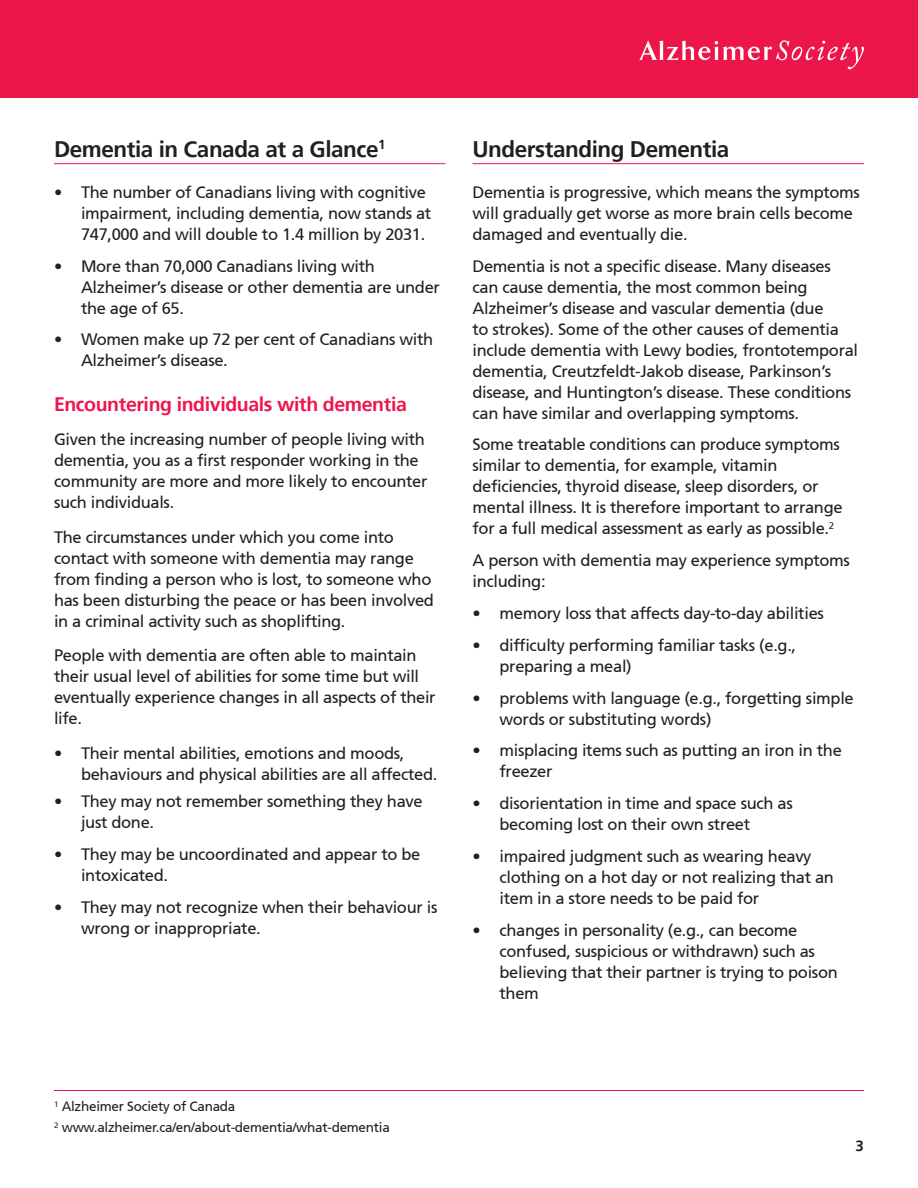
<style>
.page{position:relative;width:918px;height:1188px;background:#fff}
.page>*{position:absolute;margin:0;border:0;box-sizing:border-box;transform-origin:0 0}
.t1{font:700 22.5px "Frutiger 65";letter-spacing:-.02em;color:#231f20}
.t2{font:700 19.5px "Frutiger 65";letter-spacing:-.02em;color:#ed164b}
.t3{font:16.5px/21px "Frutiger 55 Roman";letter-spacing:-.02em;color:#231f20}
.t4{font:700 15px "Frutiger 65";color:#231f20}
.t5{font:13.5px "Frutiger 55 Roman";letter-spacing:-.02em;color:#231f20}
</style>
<div class="page">
<div style="left:0;top:0;width:918px;height:97px;background:#ed164b"></div>
<svg style="left:639px;top:40px;width:225px;height:29px"></svg>
<hr style="left:54px;top:163px;width:392px;height:1px;background:#ed164b">
<hr style="left:472px;top:163px;width:392px;height:1px;background:#ed164b">
<hr style="left:54px;top:1090px;width:810px;height:1px;background:#ed164b">
<p class="t1" style="left:54px;top:136px;width:333px">Dementia in Canada at a Glance<sup>1</sup></p>
<p class="t3" style="left:81px;top:182px;width:352px;text-indent:-27px">• The number of Canadians living with cognitive impairment, including dementia, now stands at<br>747,000 and will double to 1.4 million by 2031.</p>
<p class="t3" style="left:81px;top:255px;width:360px;text-indent:-27px">• More than 70,000 Canadians living with<br>Alzheimer’s disease or other dementia are under the age of 65.</p>
<p class="t3" style="left:81px;top:329px;width:354px;text-indent:-27px">• Women make up 72 per cent of Canadians with<br>Alzheimer’s disease.</p>
<p class="t2" style="left:54px;top:392px;width:354px">Encountering individuals with dementia</p>
<p class="t3" style="left:54px;top:429px;width:375px">Given the increasing number of people living with dementia, you as a first responder working in the community are more and more likely to encounter such individuals.</p>
<p class="t3" style="left:54px;top:527px;width:381px">The circumstances under which you come into contact with someone with dementia may range from finding a person who is lost, to someone who has been disturbing the peace or has been involved in a criminal activity such as shoplifting.</p>
<p class="t3" style="left:54px;top:645px;width:383px">People with dementia are often able to maintain their usual level of abilities for some time but will eventually experience changes in all aspects of their life.</p>
<p class="t3" style="left:81px;top:743px;width:358px;text-indent:-27px">• Their mental abilities, emotions and moods, behaviours and physical abilities are all affected.</p>
<p class="t3" style="left:81px;top:791px;width:343px;text-indent:-27px">• They may not remember something they have just done.</p>
<p class="t3" style="left:81px;top:844px;width:341px;text-indent:-27px">• They may be uncoordinated and appear to be intoxicated.</p>
<p class="t3" style="left:81px;top:897px;width:358px;text-indent:-27px">• They may not recognize when their behaviour is wrong or inappropriate.</p>
<p class="t1" style="left:472px;top:136px;width:258px">Understanding Dementia</p>
<p class="t3" style="left:472px;top:182px;width:389px">Dementia is progressive, which means the symptoms will gradually get worse as more brain cells become damaged and eventually die.</p>
<p class="t3" style="left:472px;top:255px;width:387px">Dementia is not a specific disease. Many diseases can cause dementia, the most common being Alzheimer’s disease and vascular dementia (due<br>to strokes). Some of the other causes of dementia include dementia with Lewy bodies, frontotemporal dementia, Creutzfeldt-Jakob disease, Parkinson’s disease, and Huntington’s disease. These conditions can have similar and overlapping symptoms.</p>
<p class="t3" style="left:472px;top:434px;width:372px">Some treatable conditions can produce symptoms similar to dementia, for example, vitamin deficiencies, thyroid disease, sleep disorders, or mental illness. It is therefore important to arrange for a full medical assessment as early as possible.<sup>2</sup></p>
<p class="t3" style="left:472px;top:550px;width:379px">A person with dementia may experience symptoms including:</p>
<p class="t3" style="left:472px;top:603px;width:353px">• memory loss that affects day-to-day abilities</p>
<p class="t3" style="left:500px;top:635px;width:298px;text-indent:-27px">• difficulty performing familiar tasks (e.g., preparing a meal)</p>
<p class="t3" style="left:500px;top:687px;width:356px;text-indent:-27px">• problems with language (e.g., forgetting simple words or substituting words)</p>
<p class="t3" style="left:500px;top:740px;width:344px;text-indent:-27px">• misplacing items such as putting an iron in the freezer</p>
<p class="t3" style="left:500px;top:793px;width:295px;text-indent:-27px">• disorientation in time and space such as becoming lost on their own street</p>
<p class="t3" style="left:500px;top:846px;width:336px;text-indent:-27px">• impaired judgment such as wearing heavy clothing on a hot day or not realizing that an item in a store needs to be paid for</p>
<p class="t3" style="left:500px;top:920px;width:340px;text-indent:-27px">• changes in personality (e.g., can become confused, suspicious or withdrawn) such as believing that their partner is trying to poison them</p>
<p class="t5" style="left:54px;top:1099px;width:183px"><sup>1</sup> Alzheimer Society of Canada</p>
<p class="t5" style="left:54px;top:1120px;width:337px"><sup>2</sup> www.alzheimer.ca/en/about-dementia/what-dementia</p>
<p class="t4" style="left:856px;top:1137px;width:10px">3</p>
</div>
